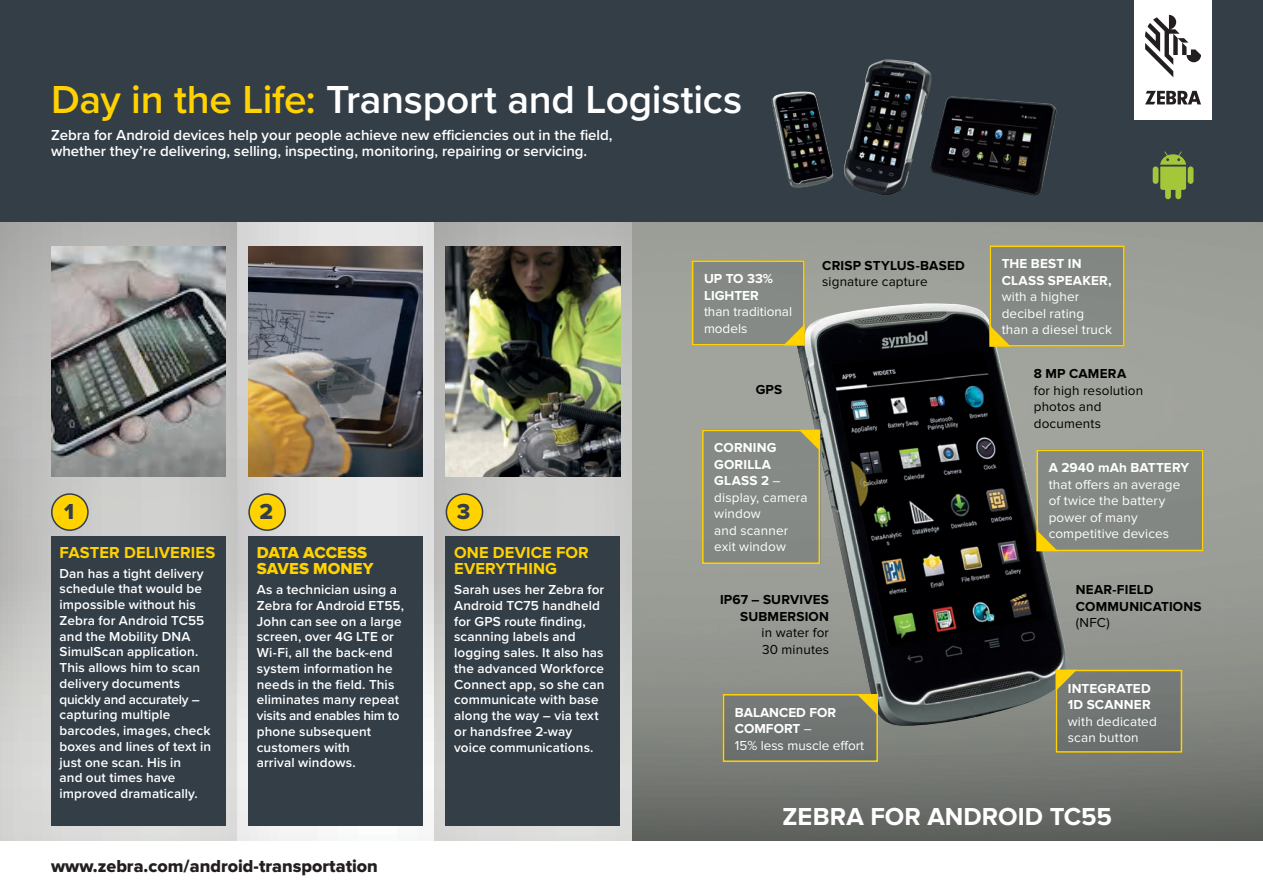
<style>
.page{position:relative;width:1263px;height:893px;background:#fff}
.page>*{position:absolute;margin:0;border:0;box-sizing:border-box;transform-origin:0 0}
.Main_Heading_white{font:600 40.5px "Proxima Nova";letter-spacing:-.01em;color:#fff}
.Body_white{font:700 25.5px "Proxima Nova";color:#fff}
.Number_in_circle{font:22.5px "Proxima Nova Extrabld";color:#333e47}
.t1{font:18px "Proxima Nova Extrabld";color:#231f20}
.H1_Yellow{font:700 16.5px/16.5px "Proxima Nova";letter-spacing:.005em;color:#ffd200}
.H1_Yellow-2{font:16.5px/16.5px "Proxima Nova Extrabld";letter-spacing:.005em;color:#ffd200}
.t2{font:600 15px/16.5px "Proxima Nova";color:#fff}
.Body{font:600 13.5px/15.8px "Proxima Nova";letter-spacing:.01em;color:#fff}
.Body-2{font:13.5px/16.5px "Proxima Nova";letter-spacing:.01em;color:#fff}
.Body-3{font:700 13.5px/16.5px "Proxima Nova";letter-spacing:.015em;color:#000}
.Body-4{font:13.5px/16.5px "Proxima Nova";letter-spacing:.01em;color:#000}
.s1{color:#ffd200}
.s2{font-weight:700}
.s3{font-weight:400}
</style>
<div class="page">
<img style="left:631px;top:221px;width:632px;height:620px">
<svg style="left:237px;top:221px;width:197px;height:620px"></svg>
<img style="left:0;top:221px;width:237px;height:620px">
<img style="left:434px;top:221px;width:197px;height:620px">
<div style="left:0;top:0;width:1263px;height:221px;background:#333e47"></div>
<div style="left:1134px;top:0;width:78px;height:119px;background:#fff"></div>
<svg style="left:1145px;top:15px;width:56px;height:62px"></svg>
<svg style="left:1145px;top:91px;width:56px;height:13px"></svg>
<svg style="left:1153px;top:151px;width:40px;height:48px"></svg>
<img style="left:931px;top:96px;width:126px;height:100px">
<img style="left:771px;top:91px;width:62px;height:97px">
<img style="left:844px;top:60px;width:87px;height:135px">
<img style="left:446px;top:247px;width:174px;height:229px">
<img style="left:51px;top:247px;width:174px;height:229px">
<img style="left:248px;top:247px;width:175px;height:229px">
<div style="left:446px;top:494px;width:36px;height:36px;background:#ffd200;border-radius:50%"></div>
<div style="left:446px;top:493px;width:37px;height:38px;border:2px solid #333e47;border-radius:50%"></div>
<div style="left:52px;top:494px;width:36px;height:36px;background:#ffd200;border-radius:50%"></div>
<div style="left:51px;top:493px;width:38px;height:38px;border:2px solid #333e47;border-radius:50%"></div>
<div style="left:249px;top:494px;width:36px;height:36px;background:#ffd200;border-radius:50%"></div>
<div style="left:248px;top:493px;width:38px;height:38px;border:2px solid #333e47;border-radius:50%"></div>
<div style="left:446px;top:536px;width:174px;height:289px;background:#333e47"></div>
<div style="left:51px;top:536px;width:174px;height:289px;background:#333e47"></div>
<div style="left:248px;top:536px;width:175px;height:289px;background:#333e47"></div>
<img style="left:796px;top:303px;width:272px;height:423px">
<div style="left:692px;top:260px;width:112px;height:85px;background:#858a86"></div>
<svg style="left:787px;top:328px;width:14px;height:14px"></svg>
<div style="left:692px;top:260px;width:112px;height:85px;border:2px solid #ffd200"></div>
<div style="left:723px;top:694px;width:155px;height:68px;background:#6f7471"></div>
<svg style="left:859px;top:697px;width:16px;height:16px"></svg>
<div style="left:723px;top:694px;width:155px;height:68px;border:2px solid #ffd200"></div>
<div style="left:989px;top:246px;width:135px;height:101px;background:#848985"></div>
<svg style="left:992px;top:328px;width:16px;height:16px"></svg>
<div style="left:989px;top:246px;width:135px;height:101px;border:2px solid #ffd200"></div>
<div style="left:1056px;top:670px;width:126px;height:83px;background:#717573"></div>
<svg style="left:1059px;top:673px;width:15px;height:15px"></svg>
<div style="left:1056px;top:670px;width:126px;height:83px;border:2px solid #ffd200"></div>
<div style="left:1036px;top:450px;width:167px;height:101px;background:#848985"></div>
<svg style="left:1039px;top:532px;width:16px;height:16px"></svg>
<div style="left:1036px;top:450px;width:167px;height:101px;border:2px solid #ffd200"></div>
<div style="left:702px;top:430px;width:118px;height:134px;background:#858a87"></div>
<svg style="left:802px;top:433px;width:15px;height:15px"></svg>
<div style="left:702px;top:430px;width:118px;height:134px;border:2px solid #ffd200"></div>
<p class="Main_Heading_white" style="left:51px;top:75px;width:693px"><span class="s1">Day in the Life:</span> Transport and Logistics</p>
<p class="t2" style="left:51px;top:127px;width:563px">Zebra for Android devices help your people achieve new efficiencies out in the field, whether they’re delivering, selling, inspecting, monitoring, repairing or servicing.</p>
<p class="Number_in_circle" style="left:64px;top:498px;width:12px">1</p>
<p class="Number_in_circle" style="left:259px;top:498px;width:15px">2</p>
<p class="Number_in_circle" style="left:457px;top:498px;width:15px">3</p>
<p class="H1_Yellow" style="left:454px;top:544px;width:136px">ONE DEVICE FOR<br>EVERYTHING</p>
<p class="Body" style="left:454px;top:582px;width:152px">Sarah uses her Zebra for<br>Android TC75 handheld for GPS route finding, scanning labels and logging sales. It also has the advanced Workforce<br>Connect app, so she can communicate with base along the way – via text or handsfree 2-way voice communications.</p>
<p class="H1_Yellow-2" style="left:257px;top:544px;width:118px">DATA ACCESS<br>SAVES MONEY</p>
<p class="Body" style="left:257px;top:582px;width:149px">As a technician using a<br>Zebra for Android ET55,<br>John can see on a large screen, over 4G LTE or<br>Wi-Fi, all the back-end system information he needs in the field. This eliminates many repeat visits and enables him to</p>
<p class="Body" style="left:257px;top:724px;width:116px">phone subsequent customers with arrival windows.</p>
<p class="H1_Yellow" style="left:60px;top:544px;width:157px">FASTER DELIVERIES</p>
<p class="Body" style="left:60px;top:566px;width:146px">Dan has a tight delivery schedule that would be impossible without his<br>Zebra for Android TC55 and the Mobility DNA<br>SimulScan application.<br>This allows him to scan delivery documents quickly and accurately –</p>
<p class="Body" style="left:60px;top:707px;width:153px">capturing multiple barcodes, images, check boxes and lines of text in just one scan. His in<br>and out times have improved dramatically.</p>
<p class="Body-2" style="left:704px;top:271px;width:90px"><span class="s2">UP TO 33%<br>LIGHTER<br></span>than traditional models</p>
<p class="Body-3" style="left:822px;top:257px;width:144px">CRISP STYLUS-BASED <span class="s3">signature capture</span></p>
<p class="Body-3" style="left:756px;top:381px;width:28px">GPS</p>
<p class="Body-2" style="left:714px;top:440px;width:95px"><span class="s2">CORNING<br>GORILLA<br>GLASS 2</span> – display, camera window<br>and scanner exit window</p>
<p class="Body-3" style="left:720px;top:592px;width:110px;text-align:right">IP67 – SURVIVES<br>SUBMERSION<br><span class="s3">in water for<br>30 minutes</span></p>
<p class="Body-2" style="left:735px;top:704px;width:131px"><span class="s2">BALANCED FOR<br>COMFORT</span> –<br>15% less muscle effort</p>
<p class="Body-2" style="left:1002px;top:256px;width:112px"><span class="s2">THE BEST IN<br>CLASS SPEAKER, </span>with a higher decibel rating than a diesel truck</p>
<p class="Body-4" style="left:1034px;top:366px;width:111px"><span class="s2">8 MP CAMERA </span>for high resolution photos and documents</p>
<p class="Body-2" style="left:1049px;top:460px;width:142px"><span class="s2">A 2940 mAh BATTERY </span>that offers an average of twice the battery power of many competitive devices</p>
<p class="Body-3" style="left:1076px;top:582px;width:127px">NEAR-FIELD<br>COMMUNICATIONS <span class="s3">(NFC)</span></p>
<p class="Body-2" style="left:1068px;top:680px;width:91px"><span class="s2">INTEGRATED<br>1D SCANNER </span>with dedicated scan button</p>
<p class="t1" style="left:51px;top:856px;width:328px">www.zebra.com/android-transportation</p>
<p class="Body_white" style="left:782px;top:802px;width:331px">ZEBRA FOR ANDROID TC55</p>
</div>
